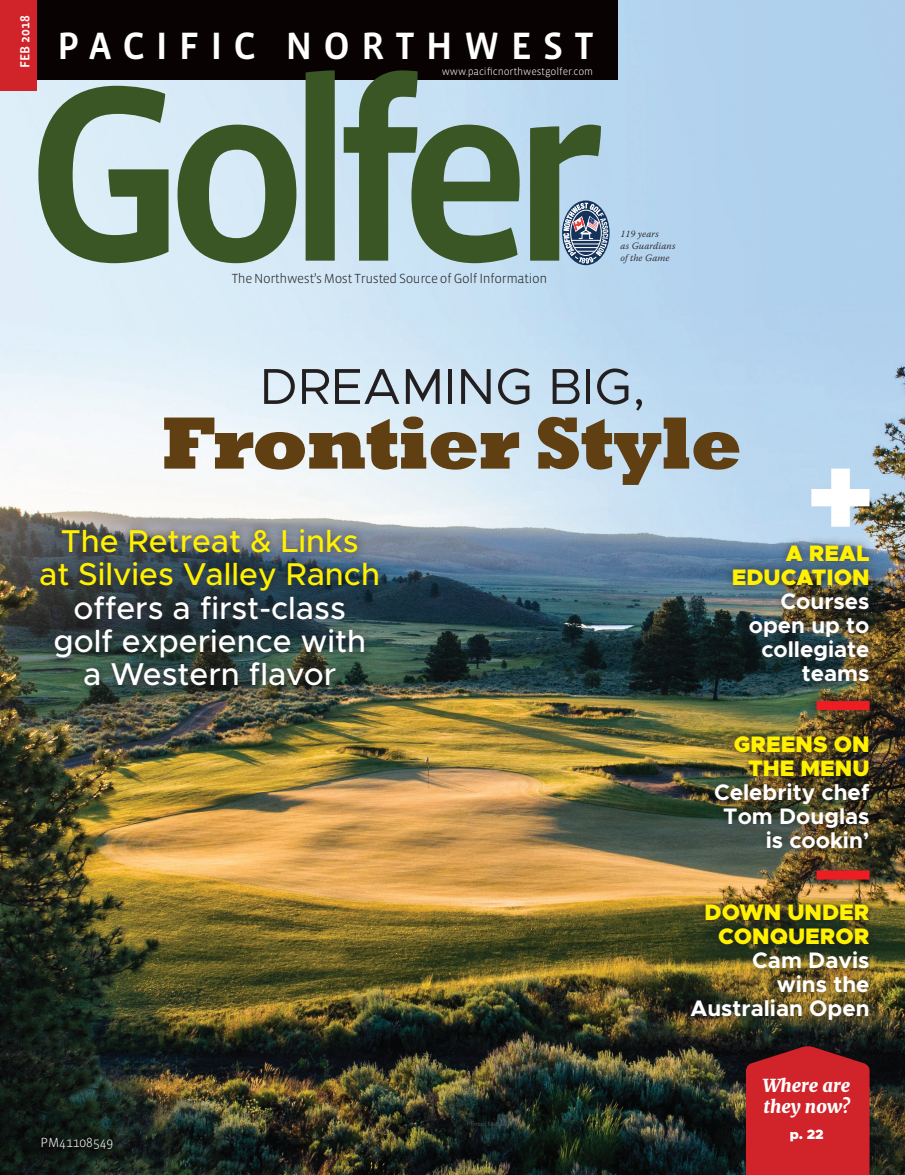
<style>
.page{position:relative;width:905px;height:1175px;background:#fff}
.page>*{position:absolute;margin:0;border:0;box-sizing:border-box;transform-origin:0 0}
.t1{font:800 75.15px "Rockwell";letter-spacing:-.02em;color:#603f13}
.t2{font:50.7px "Metropolis";color:#231f20}
.t3{font:39px "Vista Sans Med";letter-spacing:.28em;color:#fff}
.t4{font:500 31.65px/33.3px "Metropolis";color:#fff;text-align:center}
.t5{font:500 31.65px/33.3px "Metropolis";color:#fff101;text-align:center}
.t6{font:700 22.5px/24px "Metropolis";color:#fff;text-align:right}
.t7{font:900 22.5px/24px "Metropolis";color:#fff101;text-align:right}
.t8{font:italic 900 18px/21px "Merriweather";color:#fff}
.t9{font:300 13.5px "Vista Sans";letter-spacing:-.03em;color:#231f20}
.t10{font:300 13.5px "Vista Sans";color:#fff}
.t11{font:13.5px "Vista Sans Med";letter-spacing:.01em;color:#fff}
.t12{font:900 13.5px "Metropolis";color:#fff}
.t13{font:300 10.5px "Vista Sans";letter-spacing:-.01em;color:#fff}
.t14{font:italic 300 9.75px/12px "Warnock Pro";letter-spacing:.01em;color:#231f20}
.t15{font:6px "Helvetica Neue";color:#4b4c4d}
</style>
<div class="page">
<img style="left:0;top:0;width:904px;height:1174px">
<div style="left:0;top:0;width:617px;height:80px;background:#080302"></div>
<svg style="left:38px;top:86px;width:130px;height:177px;background:#869d88"></svg>
<svg style="left:177px;top:125px;width:119px;height:138px;background:#7e9680"></svg>
<svg style="left:305px;top:70px;width:30px;height:191px;background:#3e592a"></svg>
<svg style="left:344px;top:70px;width:175px;height:193px;background:#7c9587"></svg>
<svg style="left:530px;top:125px;width:79px;height:140px;background:#708980"></svg>
<div style="left:0;top:0;width:37px;height:91px;background:#d1232a"></div>
<div style="left:31px;top:520px;width:357px;height:175px;background:#231f20;opacity:.75"></div>
<div style="left:682px;top:535px;width:196px;height:494px;background:#231f20;opacity:.75"></div>
<div style="left:804px;top:688px;width:77px;height:34px;background:#231f20;opacity:.75"></div>
<div style="left:816px;top:701px;width:53px;height:9px;background:#ee1d23"></div>
<div style="left:804px;top:858px;width:77px;height:34px;background:#231f20;opacity:.75"></div>
<div style="left:816px;top:870px;width:53px;height:9px;background:#ee1d23"></div>
<svg style="left:746px;top:1045px;width:123px;height:129px;background:#c12128"></svg>
<svg style="left:811px;top:468px;width:58px;height:58px"></svg>
<p class="t11" style="left:18px;top:68px;width:55px;rotate:-90deg">FEB 2018</p>
<h3 class="t3" style="left:57px;top:26px;width:538px">PACIFIC NORTHWEST</h3>
<p class="t13" style="left:442px;top:66px;width:153px">www.pacificnorthwestgolfer.com</p>
<p class="t9" style="left:232px;top:272px;width:317px">The Northwest’s Most Trusted Source of Golf Information</p>
<p class="t14" style="left:620px;top:228px;width:56px">119 years<br>as Guardians of the Game</p>
<h2 class="t2" style="left:259px;top:355px;width:387px">DREAMING BIG,</h2>
<h1 class="t1" style="left:162px;top:400px;width:582px">Frontier Style</h1>
<h3 class="t5" style="left:39px;top:524px;width:342px">The Retreat &amp; Links<br>at Silvies Valley Ranch</h3>
<h3 class="t4" style="left:53px;top:591px;width:314px">offers a first-class golf experience with a Western flavor</h3>
<p class="t10" style="left:40px;top:1135px;width:74px">PM41108549</p>
<p class="t15" style="left:467px;top:1120px;width:40px">Printed Matter</p>
<p class="t7" style="left:731px;top:541px;width:139px">A REAL<br>EDUCATION</p>
<p class="t6" style="left:748px;top:589px;width:122px">Courses open up to collegiate teams</p>
<p class="t7" style="left:733px;top:732px;width:137px">GREENS ON<br>THE MENU</p>
<p class="t6" style="left:714px;top:780px;width:157px">Celebrity chef<br>Tom Douglas is cookin’</p>
<p class="t7" style="left:704px;top:900px;width:166px">DOWN UNDER<br>CONQUEROR</p>
<p class="t6" style="left:690px;top:948px;width:180px">Cam Davis<br>wins the<br>Australian Open</p>
<p class="t8" style="left:763px;top:1075px;width:88px">Where are they now?</p>
<p class="t12" style="left:789px;top:1125px;width:35px">p. 22</p>
</div>
